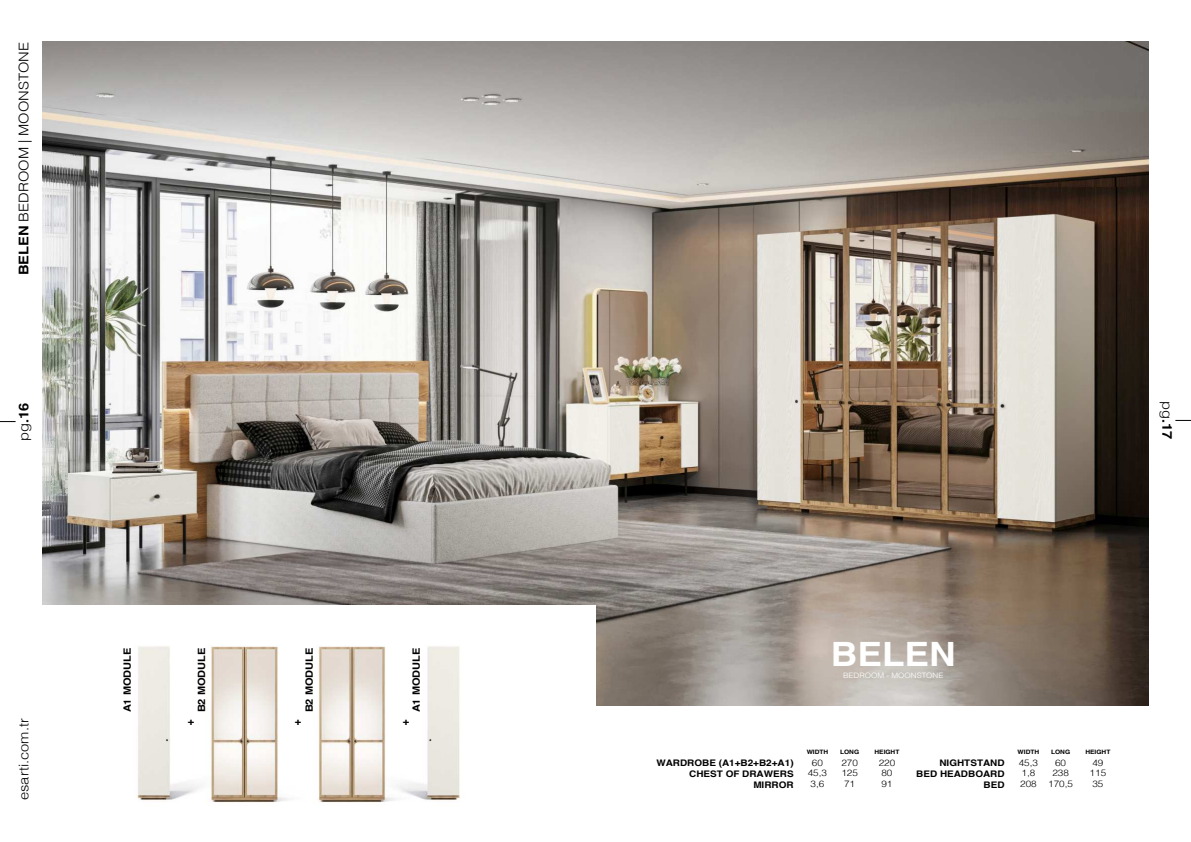
<style>
.page{position:relative;width:1191px;height:842px;background:#fff}
.page>*{position:absolute;margin:0;border:0;box-sizing:border-box;transform-origin:0 0}
.t1{font:700 33.5px "Helvetica";color:#fff;scale:1.1 1}
.t2{font:300 13.4px "Helvetica";color:#000;scale:1.1 1}
.t3{font:700 13.4px "Helvetica";color:#000;scale:1.1 1}
.t4{font:700 10px "Helvetica";color:#000;scale:1.1 1}
.t5{font:700 9.1px/10.9px "Helvetica";color:#000;text-align:right;scale:1.1 1}
.t6{font:300 9.1px/10.9px "Helvetica";color:#000;text-align:center;scale:1.1 1}
.t7{font:300 7.4px "Helvetica";color:#fff;scale:1.1 1}
.t8{font:700 6px "Helvetica";color:#000;scale:1.1 1}
.s1{font-weight:700}
.s2{font-weight:300}
</style>
<div class="page">
<svg style="left:0;top:421px;width:16px;height:1px"></svg>
<svg style="left:1175px;top:420px;width:16px;height:1px"></svg>
<img style="left:43px;top:42px;width:1105px;height:664px">
<div style="left:35px;top:605px;width:560px;height:237px;background:#fff"></div>
<img style="left:224px;top:646px;width:35px;height:157px">
<img style="left:259px;top:646px;width:117px;height:157px">
<img style="left:137px;top:646px;width:87px;height:157px">
<img style="left:376px;top:646px;width:84px;height:157px">
<h2 class="t2" style="left:12px;top:275px;width:214px;rotate:-90deg"><span class="s1">BELEN</span> BEDROOM | MOONSTONE</h2>
<h2 class="t3" style="left:18px;top:441px;width:36px;rotate:-90deg"><span class="s2">pg</span>.16</h2>
<h2 class="t2" style="left:18px;top:800px;width:76px;rotate:-90deg">esarti.com.tr</h2>
<h2 class="t3" style="left:1172px;top:401px;width:36px;rotate:90deg"><span class="s2">pg</span>.17</h2>
<p class="t4" style="left:123px;top:712px;width:60px;rotate:-90deg">A1 MODULE</p>
<p class="t4" style="left:412px;top:712px;width:60px;rotate:-90deg">A1 MODULE</p>
<h1 class="t1" style="left:831px;top:641px;width:115px">BELEN</h1>
<p class="t4" style="left:198px;top:712px;width:60px;rotate:-90deg">B2 MODULE</p>
<p class="t4" style="left:305px;top:712px;width:60px;rotate:-90deg">B2 MODULE</p>
<p class="t7" style="left:843px;top:669px;width:93px">BEDROOM - MOONSTONE</p>
<p class="t4" style="left:188px;top:718px;width:7px">+</p>
<p class="t4" style="left:295px;top:718px;width:7px">+</p>
<p class="t4" style="left:403px;top:718px;width:7px">+</p>
<p class="t8" style="left:806px;top:749px;width:21px">WIDTH</p>
<p class="t8" style="left:840px;top:749px;width:19px">LONG</p>
<p class="t8" style="left:874px;top:749px;width:24px">HEIGHT</p>
<p class="t5" style="left:656px;top:758px;width:126px">WARDROBE (A1+B2+B2+A1)<br>CHEST OF DRAWERS<br>MIRROR</p>
<p class="t6" style="left:807px;top:758px;width:19px">60<br>45,3<br>3,6</p>
<p class="t6" style="left:841px;top:758px;width:17px">270<br>125<br>71</p>
<p class="t6" style="left:878px;top:758px;width:17px">220<br>80<br>91</p>
<p class="t8" style="left:1017px;top:749px;width:21px">WIDTH</p>
<p class="t8" style="left:1051px;top:749px;width:19px">LONG</p>
<p class="t8" style="left:1085px;top:749px;width:24px">HEIGHT</p>
<p class="t5" style="left:916px;top:758px;width:82px">NIGHTSTAND<br>BED HEADBOARD<br>BED</p>
<p class="t6" style="left:1018px;top:758px;width:19px;text-align:left">45,3<br>1,8<br>208</p>
<p class="t6" style="left:1048px;top:758px;width:24px">60<br>238<br>170,5</p>
<p class="t6" style="left:1089px;top:758px;width:17px">49<br>115<br>35</p>
</div>
